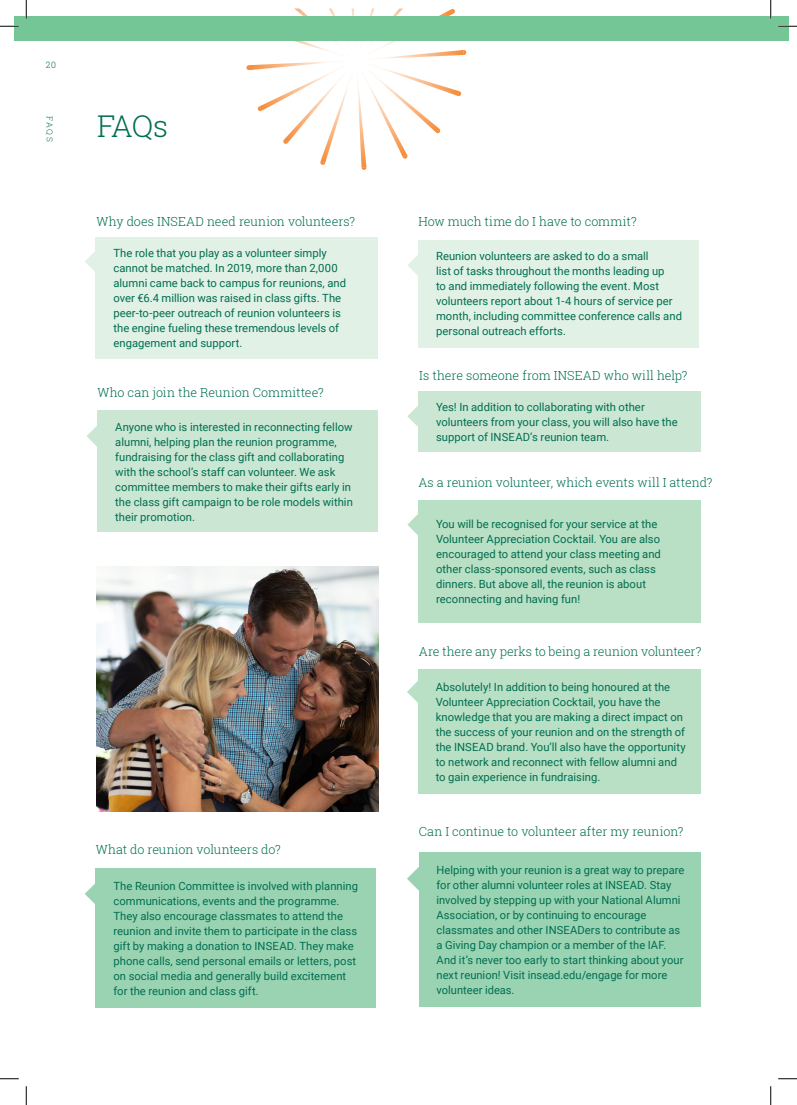
<style>
.page{position:relative;width:797px;height:1105px;background:#fff}
.page>*{position:absolute;margin:0;border:0;box-sizing:border-box;transform-origin:0 0}
.t1{font:300 30px "Roboto Slab";color:#006e51}
.t2{font:300 12.5px "Roboto Slab";letter-spacing:-.01em;color:#006e51}
.Body{font:11.25px/15px "Roboto";color:#006e51}
.t3{font:300 8.75px "Roboto Slab";color:#006e51}
.t4{font:300 8.12px "Roboto Slab";color:#006e51}
</style>
<div class="page">
<svg style="left:85px;top:250px;width:11px;height:23px"></svg>
<div style="left:96px;top:237px;width:282px;height:121px;background:#e1f1e5"></div>
<svg style="left:86px;top:426px;width:11px;height:21px"></svg>
<svg style="left:85px;top:882px;width:11px;height:24px"></svg>
<svg style="left:407px;top:255px;width:11px;height:21px"></svg>
<div style="left:97px;top:411px;width:281px;height:121px;background:#cbe6d3"></div>
<div style="left:96px;top:868px;width:280px;height:140px;background:#9ad3b2"></div>
<div style="left:418px;top:240px;width:280px;height:107px;background:#e1f1e5"></div>
<svg style="left:407px;top:406px;width:11px;height:21px"></svg>
<div style="left:418px;top:392px;width:282px;height:60px;background:#cbe6d3"></div>
<svg style="left:407px;top:514px;width:11px;height:21px"></svg>
<div style="left:418px;top:500px;width:282px;height:122px;background:#b9dfc4"></div>
<svg style="left:407px;top:681px;width:11px;height:22px"></svg>
<div style="left:418px;top:669px;width:282px;height:124px;background:#b9dfc4"></div>
<svg style="left:407px;top:867px;width:12px;height:23px"></svg>
<div style="left:419px;top:852px;width:281px;height:155px;background:#9ad3b2"></div>
<img style="left:96px;top:567px;width:282px;height:244px">
<svg style="left:246px;top:9px;width:220px;height:161px"></svg>
<div style="left:14px;top:16px;width:774px;height:24px;background:#74c697"></div>
<svg style="left:0;top:25px;width:19px;height:2px"></svg>
<svg style="left:778px;top:25px;width:19px;height:2px"></svg>
<svg style="left:0;top:1078px;width:19px;height:1px"></svg>
<svg style="left:778px;top:1078px;width:19px;height:1px"></svg>
<svg style="left:25px;top:0;width:2px;height:19px"></svg>
<svg style="left:25px;top:1086px;width:2px;height:19px"></svg>
<svg style="left:770px;top:0;width:1px;height:19px"></svg>
<svg style="left:770px;top:1086px;width:1px;height:19px"></svg>
<p class="t3" style="left:46px;top:59px;width:12px">20</p>
<p class="t4" style="left:55px;top:116px;width:26px;rotate:90deg">FAQs</p>
<p class="t1" style="left:97px;top:106px;width:73px">FAQs</p>
<p class="t2" style="left:97px;top:213px;width:260px">Why does INSEAD need reunion volunteers?</p>
<p class="Body" style="left:113px;top:245px;width:234px">The role that you play as a volunteer simply cannot be matched. In 2019, more than 2,000 alumni came back to campus for reunions, and over €6.4 million was raised in class gifts. The peer-to-peer outreach of reunion volunteers is the engine fueling these tremendous levels of engagement and support.</p>
<p class="t2" style="left:97px;top:383px;width:228px">Who can join the Reunion Committee?</p>
<p class="Body" style="left:115px;top:419px;width:239px">Anyone who is interested in reconnecting fellow alumni, helping plan the reunion programme, fundraising for the class gift and collaborating with the school’s staff can volunteer. We ask committee members to make their gifts early in the class gift campaign to be role models within their promotion.</p>
<p class="t2" style="left:96px;top:841px;width:186px">What do reunion volunteers do?</p>
<p class="Body" style="left:113px;top:878px;width:246px">The Reunion Committee is involved with planning communications, events and the programme.<br>They also encourage classmates to attend the reunion and invite them to participate in the class gift by making a donation to INSEAD. They make phone calls, send personal emails or letters, post on social media and generally build excitement for the reunion and class gift.</p>
<p class="t2" style="left:418px;top:213px;width:220px">How much time do I have to commit?</p>
<p class="Body" style="left:436px;top:248px;width:247px">Reunion volunteers are asked to do a small<br>list of tasks throughout the months leading up<br>to and immediately following the event. Most volunteers report about 1-4 hours of service per month, including committee conference calls and personal outreach efforts.</p>
<p class="t2" style="left:419px;top:367px;width:270px">Is there someone from INSEAD who will help?</p>
<p class="Body" style="left:436px;top:399px;width:243px">Yes! In addition to collaborating with other volunteers from your class, you will also have the support of INSEAD’s reunion team.</p>
<p class="t2" style="left:418px;top:474px;width:296px">As a reunion volunteer, which events will I attend?</p>
<p class="Body" style="left:436px;top:516px;width:226px">You will be recognised for your service at the Volunteer Appreciation Cocktail. You are also encouraged to attend your class meeting and other class-sponsored events, such as class dinners. But above all, the reunion is about reconnecting and having fun!</p>
<p class="t2" style="left:419px;top:642px;width:284px">Are there any perks to being a reunion volunteer?</p>
<p class="Body" style="left:436px;top:679px;width:251px">Absolutely! In addition to being honoured at the Volunteer Appreciation Cocktail, you have the knowledge that you are making a direct impact on the success of your reunion and on the strength of the INSEAD brand. You’ll also have the opportunity to network and reconnect with fellow alumni and to gain experience in fundraising.</p>
<p class="t2" style="left:419px;top:822px;width:266px">Can I continue to volunteer after my reunion?</p>
<p class="Body" style="left:436px;top:862px;width:249px">Helping with your reunion is a great way to prepare for other alumni volunteer roles at INSEAD. Stay involved by stepping up with your National Alumni Association, or by continuing to encourage classmates and other INSEADers to contribute as a Giving Day champion or a member of the IAF.<br>And it’s never too early to start thinking about your next reunion! Visit insead.edu/engage for more volunteer ideas.</p>
</div>
